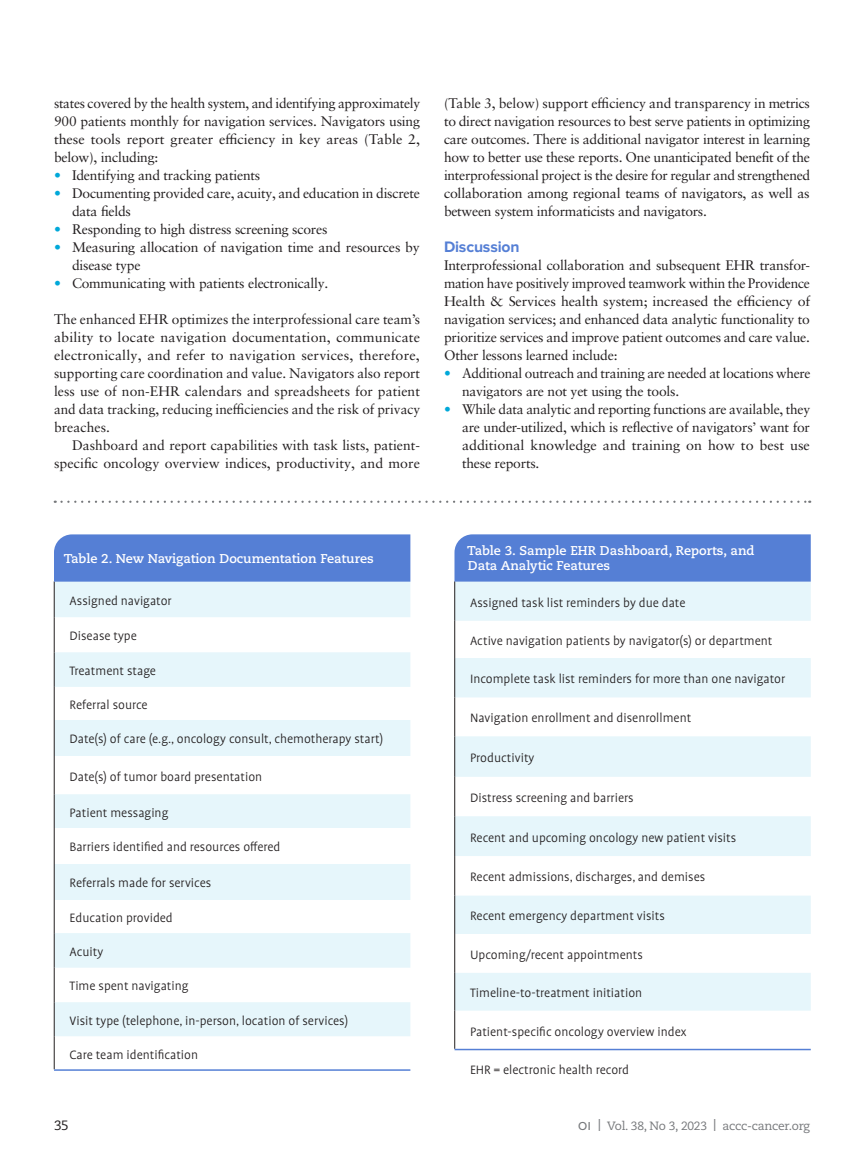
<style>
.page{position:relative;width:864px;height:1161px;background:#fff}
.page>*{position:absolute;margin:0;border:0;box-sizing:border-box;transform-origin:0 0}
.Feature_Subhead{font:700 15.75px "Proxima Nova";letter-spacing:-.01em;color:#557fd5}
.Feature_Text__no_ind{font:13.8px/18px "Sabon LT Pro";color:#231f20;text-align:justify}
.Table_fig_text{font:300 13.8px "Profile Pro";color:#231f20}
.Feature_Bulleted_Tex{font:13.8px/18px "Sabon LT Pro";letter-spacing:-.015em;color:#231f20}
.Feature_Text__indent{font:13.8px/18px "Sabon LT Pro";color:#231f20;text-align:justify}
.t1{font:13.5px "Caecilia LT Pro 55 Roman";color:#231f20}
.Table_Fig_Title{font:700 12.75px/15px "Caecilia LT Pro 75";color:#fff}
.t2{font:12px "Caecilia LT Pro 55 Roman";letter-spacing:-.02em;color:#76787b}
.s1{color:#00a8d9}
.s2{font-family:"Proxima Nova";font-weight:500}
.s3{font-family:"Caecilia LT Pro 75";font-weight:700}
</style>
<div class="page">
<svg style="left:55px;top:582px;width:355px;height:454px;fill:#e6f6fb"></svg>
<hr style="left:54px;top:1036px;width:1px;height:33px;background:#231f20">
<hr style="left:54px;top:1069px;width:356px;height:2px;background:#557fd5">
<hr style="left:54px;top:617px;width:1px;height:35px;background:#231f20">
<hr style="left:54px;top:652px;width:1px;height:35px;background:#231f20">
<hr style="left:54px;top:687px;width:1px;height:33px;background:#231f20">
<hr style="left:54px;top:720px;width:1px;height:36px;background:#231f20">
<hr style="left:54px;top:756px;width:1px;height:38px;background:#231f20">
<hr style="left:54px;top:794px;width:1px;height:34px;background:#231f20">
<hr style="left:54px;top:828px;width:1px;height:36px;background:#231f20">
<hr style="left:54px;top:864px;width:1px;height:36px;background:#231f20">
<hr style="left:54px;top:900px;width:1px;height:33px;background:#231f20">
<hr style="left:54px;top:933px;width:1px;height:35px;background:#231f20">
<hr style="left:54px;top:968px;width:1px;height:34px;background:#231f20">
<hr style="left:54px;top:1002px;width:1px;height:34px;background:#231f20">
<hr style="left:54px;top:581px;width:1px;height:36px;background:#231f20">
<div style="left:54px;top:534px;width:356px;height:48px;background:#557fd5"></div>
<svg style="left:455px;top:582px;width:356px;height:429px;fill:#e6f6fb"></svg>
<hr style="left:455px;top:1049px;width:356px;height:1px;background:#557fd5">
<hr style="left:454px;top:621px;width:1px;height:37px;background:#231f20">
<hr style="left:454px;top:658px;width:1px;height:39px;background:#231f20">
<hr style="left:454px;top:697px;width:1px;height:39px;background:#231f20">
<hr style="left:454px;top:736px;width:1px;height:41px;background:#231f20">
<hr style="left:454px;top:777px;width:1px;height:39px;background:#231f20">
<hr style="left:454px;top:816px;width:1px;height:40px;background:#231f20">
<hr style="left:454px;top:856px;width:1px;height:40px;background:#231f20">
<hr style="left:454px;top:896px;width:1px;height:38px;background:#231f20">
<hr style="left:454px;top:934px;width:1px;height:39px;background:#231f20">
<hr style="left:454px;top:973px;width:1px;height:38px;background:#231f20">
<hr style="left:454px;top:1011px;width:1px;height:38px;background:#231f20">
<hr style="left:454px;top:581px;width:1px;height:40px;background:#231f20">
<div style="left:454px;top:534px;width:357px;height:48px;background:#557fd5"></div>
<svg style="left:55px;top:501px;width:755px;height:2px"></svg>
<p class="Feature_Text__no_ind" style="left:54px;top:94px;width:368px">states covered by the health system, and identifying approximately 900 patients monthly for navigation services. Navigators using these tools report greater efficiency in key areas (Table 2, below), including:</p>
<p class="Feature_Bulleted_Tex" style="left:54px;top:166px;width:208px"><span class="s1">•</span> Identifying and tracking patients</p>
<p class="Feature_Bulleted_Tex" style="left:72px;top:184px;width:350px;text-indent:-18px"><span class="s1">•</span> Documenting provided care, acuity, and education in discrete data fields</p>
<p class="Feature_Bulleted_Tex" style="left:54px;top:220px;width:275px"><span class="s1">•</span> Responding to high distress screening scores</p>
<p class="Feature_Bulleted_Tex" style="left:72px;top:238px;width:349px;text-indent:-18px"><span class="s1">•</span> Measuring allocation of navigation time and resources by disease type</p>
<p class="Feature_Bulleted_Tex" style="left:54px;top:274px;width:276px"><span class="s1">•</span> Communicating with patients electronically.</p>
<p class="Feature_Text__no_ind" style="left:54px;top:310px;width:368px">The enhanced EHR optimizes the interprofessional care team’s ability to locate navigation documentation, communicate electronically, and refer to navigation services, therefore, supporting care coordination and value. Navigators also report less use of non-EHR calendars and spreadsheets for patient and data tracking, reducing inefficiencies and the risk of privacy breaches.</p>
<p class="Feature_Text__indent" style="left:54px;top:436px;width:368px;text-align:right">Dashboard and report capabilities with task lists, patient&shy;specific oncology overview indices, productivity, and more</p>
<p class="Feature_Text__indent" style="left:444px;top:94px;width:368px">(Table 3, below) support efficiency and transparency in metrics to direct navigation resources to best serve patients in optimizing care outcomes. There is additional navigator interest in learning how to better use these reports. One unanticipated benefit of the interprofessional project is the desire for regular and strengthened collaboration among regional teams of navigators, as well as between system informaticists and navigators.</p>
<p class="Feature_Subhead" style="left:444px;top:238px;width:77px">Discussion</p>
<p class="Feature_Text__no_ind" style="left:444px;top:256px;width:368px">Interprofessional collaboration and subsequent EHR transfor&shy;mation have positively improved teamwork within the Providence Health &amp; Services health system; increased the efficiency of navigation services; and enhanced data analytic functionality to prioritize services and improve patient outcomes and care value.<br>Other lessons learned include:</p>
<p class="Feature_Bulleted_Tex" style="left:462px;top:364px;width:350px;text-indent:-18px"><span class="s1">•</span> Additional outreach and training are needed at locations where navigators are not yet using the tools.</p>
<p class="Feature_Bulleted_Tex" style="left:462px;top:400px;width:350px;text-align:justify;text-indent:-18px"><span class="s1">•</span> While data analytic and reporting functions are available, they are under-utilized, which is reflective of navigators’ want for additional knowledge and training on how to best use these reports.</p>
<p class="Table_Fig_Title" style="left:64px;top:551px;width:312px">Table 2. New Navigation Documentation Features</p>
<p class="Table_fig_text" style="left:70px;top:593px;width:104px">Assigned navigator</p>
<p class="Table_fig_text" style="left:70px;top:629px;width:69px">Disease type</p>
<p class="Table_fig_text" style="left:70px;top:663px;width:88px">Treatment stage</p>
<p class="Table_fig_text" style="left:70px;top:697px;width:80px">Referral source</p>
<p class="Table_fig_text" style="left:70px;top:732px;width:315px">Date(s) of care (e.g., oncology consult, chemotherapy start)</p>
<p class="Table_fig_text" style="left:70px;top:769px;width:194px">Date(s) of tumor board presentation</p>
<p class="Table_fig_text" style="left:70px;top:805px;width:100px">Patient messaging</p>
<p class="Table_fig_text" style="left:70px;top:840px;width:212px">Barriers identified and resources offered</p>
<p class="Table_fig_text" style="left:70px;top:876px;width:143px">Referrals made for services</p>
<p class="Table_fig_text" style="left:70px;top:910px;width:105px">Education provided</p>
<p class="Table_fig_text" style="left:70px;top:944px;width:35px">Acuity</p>
<p class="Table_fig_text" style="left:70px;top:979px;width:121px">Time spent navigating</p>
<p class="Table_fig_text" style="left:70px;top:1013px;width:280px">Visit type (telephone, in-person, location of services)</p>
<p class="Table_fig_text" style="left:70px;top:1047px;width:130px">Care team identification</p>
<p class="Table_Fig_Title" style="left:467px;top:543px;width:289px">Table 3. Sample EHR Dashboard, Reports, and<br>Data Analytic Features</p>
<p class="Table_fig_text" style="left:470px;top:595px;width:217px">Assigned task list reminders by due date</p>
<p class="Table_fig_text" style="left:470px;top:633px;width:304px">Active navigation patients by navigator(s) or department</p>
<p class="Table_fig_text" style="left:470px;top:672px;width:317px">Incomplete task list reminders for more than one navigator</p>
<p class="Table_fig_text" style="left:470px;top:711px;width:223px">Navigation enrollment and disenrollment</p>
<p class="Table_fig_text" style="left:470px;top:750px;width:66px">Productivity</p>
<p class="Table_fig_text" style="left:470px;top:790px;width:165px">Distress screening and barriers</p>
<p class="Table_fig_text" style="left:470px;top:830px;width:268px">Recent and upcoming oncology new patient visits</p>
<p class="Table_fig_text" style="left:470px;top:870px;width:237px">Recent admissions, discharges, and demises</p>
<p class="Table_fig_text" style="left:470px;top:909px;width:196px">Recent emergency department visits</p>
<p class="Table_fig_text" style="left:470px;top:947px;width:174px">Upcoming/recent appointments</p>
<p class="Table_fig_text" style="left:470px;top:986px;width:174px">Timeline-to-treatment initiation</p>
<p class="Table_fig_text" style="left:470px;top:1024px;width:218px">Patient-specific oncology overview index</p>
<p class="Table_fig_text" style="left:470px;top:1062px;width:161px">EHR = electronic health record</p>
<p class="t1" style="left:54px;top:1116px;width:16px">35</p>
<p class="t2" style="left:578px;top:1117px;width:233px"><span class="s2">OI</span> <span class="s3">|</span> Vol. 38, No 3, 2023 <span class="s3">|</span> accc-cancer.org</p>
</div>
